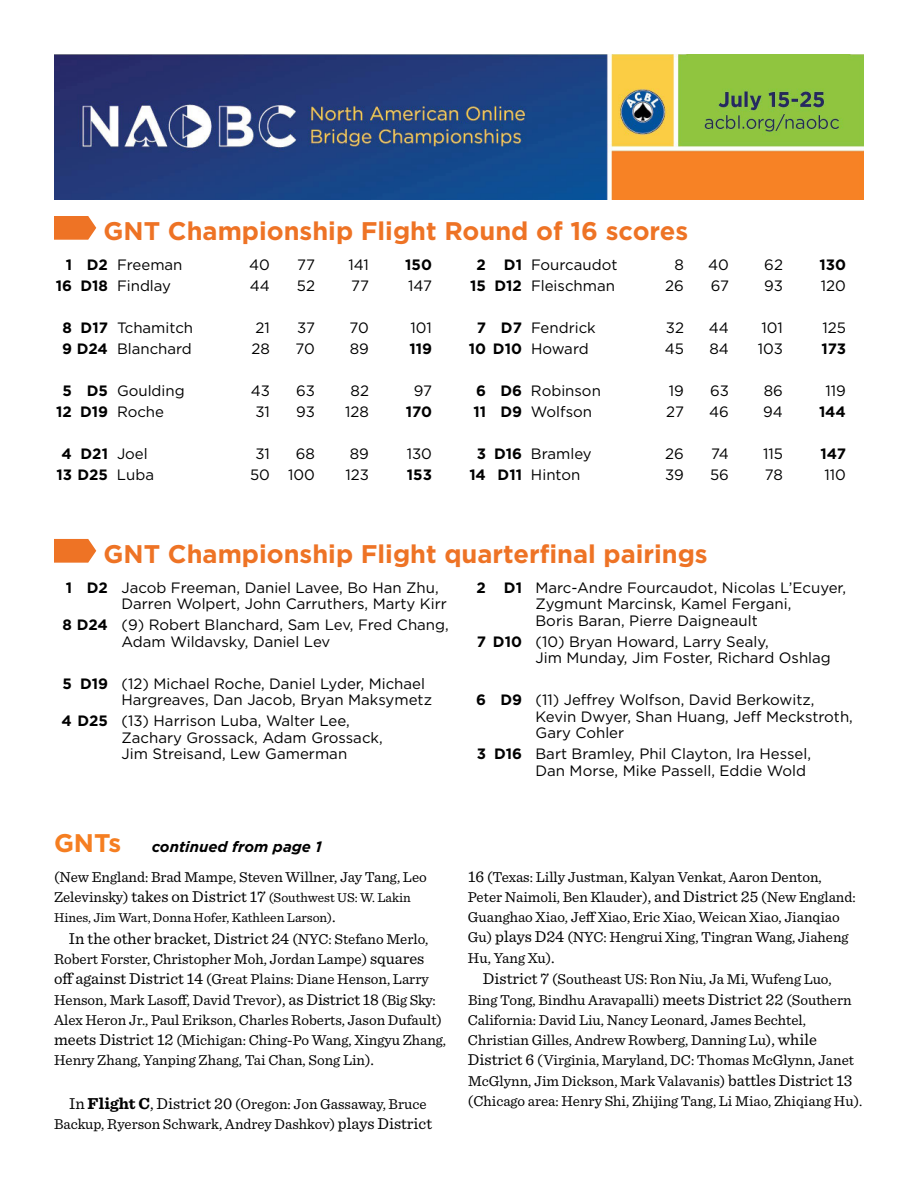
<style>
.page{position:relative;width:918px;height:1188px;background:#fff}
.page>*{position:absolute;margin:0;border:0;box-sizing:border-box;transform-origin:0 0}
.t1{font:700 25.5px "Gotham";color:#ee7325}
.t2{font:16.5px "Sentinel";color:#000}
.t3{font:15px/20.2px "Sentinel";color:#000}
.t4{font:15px/16.5px "Gotham";color:#000}
.t5{font:700 15px "Gotham";color:#000}
.t6{font:italic 700 15px "Gotham";color:#000}
.t7{font:13.5px/20.2px "Sentinel";color:#000}
.s1{font-weight:700}
.s2{font-weight:400}
.s3{font-style:normal;font-size:25.5px;color:#f57e21}
.s4{font-size:15px}
.s5{font-size:16.5px}
.s6{font-weight:700;font-size:16.5px}
</style>
<div class="page">
<img style="left:54px;top:54px;width:810px;height:145px">
<svg style="left:54px;top:216px;width:42px;height:24px"></svg>
<svg style="left:54px;top:539px;width:42px;height:24px"></svg>
<h1 class="t1" style="left:104px;top:214px;width:586px">GNT Championship Flight Round of 16 scores</h1>
<p class="t4" style="left:66px;top:256px;width:118px"><span class="s1">1 D2</span> Freeman</p>
<p class="t4" style="left:249px;top:256px;width:22px">40</p>
<p class="t4" style="left:297px;top:256px;width:19px">77</p>
<p class="t4" style="left:348px;top:256px;width:22px">141</p>
<p class="t5" style="left:405px;top:255px;width:28px">150</p>
<p class="t4" style="left:56px;top:277px;width:117px"><span class="s1">16 D18</span> Findlay</p>
<p class="t4" style="left:250px;top:277px;width:22px">44</p>
<p class="t4" style="left:297px;top:277px;width:20px">52</p>
<p class="t4" style="left:351px;top:277px;width:19px">77</p>
<p class="t4" style="left:408px;top:277px;width:25px">147</p>
<p class="t4" style="left:63px;top:319px;width:132px"><span class="s1">8 D17</span> Tchamitch</p>
<p class="t4" style="left:256px;top:319px;width:16px">21</p>
<p class="t4" style="left:297px;top:319px;width:19px">37</p>
<p class="t4" style="left:350px;top:319px;width:21px">70</p>
<p class="t4" style="left:411px;top:319px;width:23px">101</p>
<p class="t4" style="left:62px;top:340px;width:131px"><span class="s1">9 D24</span> Blanchard</p>
<p class="t4" style="left:252px;top:340px;width:20px">28</p>
<p class="t4" style="left:296px;top:340px;width:21px">70</p>
<p class="t4" style="left:350px;top:340px;width:21px">89</p>
<p class="t5" style="left:409px;top:339px;width:24px">119</p>
<p class="t4" style="left:63px;top:382px;width:124px"><span class="s1">5 D5</span> Goulding</p>
<p class="t4" style="left:251px;top:382px;width:21px">43</p>
<p class="t4" style="left:296px;top:382px;width:20px">63</p>
<p class="t4" style="left:351px;top:382px;width:20px">82</p>
<p class="t4" style="left:414px;top:382px;width:20px">97</p>
<p class="t5" style="left:56px;top:402px;width:109px">12 D19 <span class="s2">Roche</span></p>
<p class="t4" style="left:255px;top:403px;width:16px">31</p>
<p class="t4" style="left:296px;top:403px;width:20px">93</p>
<p class="t4" style="left:345px;top:403px;width:25px">128</p>
<p class="t5" style="left:406px;top:402px;width:28px">170</p>
<p class="t5" style="left:62px;top:444px;width:88px">4 D21 <span class="s2">Joel</span></p>
<p class="t4" style="left:255px;top:445px;width:16px">31</p>
<p class="t4" style="left:296px;top:445px;width:21px">68</p>
<p class="t4" style="left:350px;top:445px;width:21px">89</p>
<p class="t4" style="left:407px;top:445px;width:27px">130</p>
<p class="t5" style="left:56px;top:465px;width:99px">13 D25 <span class="s2">Luba</span></p>
<p class="t4" style="left:250px;top:466px;width:66px">50 100</p>
<p class="t4" style="left:345px;top:466px;width:25px">123</p>
<p class="t5" style="left:407px;top:465px;width:27px">153</p>
<p class="t4" style="left:477px;top:256px;width:142px"><span class="s1">2 D1</span> Fourcaudot</p>
<p class="t4" style="left:675px;top:256px;width:11px">8</p>
<p class="t4" style="left:708px;top:256px;width:22px">40</p>
<p class="t4" style="left:764px;top:256px;width:20px">62</p>
<p class="t5" style="left:819px;top:255px;width:28px">130</p>
<p class="t4" style="left:470px;top:277px;width:146px"><span class="s1">15 D12</span> Fleischman</p>
<p class="t4" style="left:665px;top:277px;width:20px">26</p>
<p class="t4" style="left:711px;top:277px;width:20px">67</p>
<p class="t4" style="left:764px;top:277px;width:20px">93</p>
<p class="t4" style="left:821px;top:277px;width:27px">120</p>
<p class="t4" style="left:477px;top:319px;width:121px"><span class="s1">7 D7</span> Fendrick</p>
<p class="t4" style="left:666px;top:319px;width:20px">32</p>
<p class="t4" style="left:709px;top:319px;width:22px">44</p>
<p class="t4" style="left:762px;top:319px;width:23px">101</p>
<p class="t4" style="left:822px;top:319px;width:25px">125</p>
<p class="t4" style="left:469px;top:340px;width:122px"><span class="s1">10 D10</span> Howard</p>
<p class="t4" style="left:665px;top:340px;width:21px">45</p>
<p class="t4" style="left:709px;top:340px;width:21px">84</p>
<p class="t4" style="left:758px;top:340px;width:27px">103</p>
<p class="t5" style="left:821px;top:339px;width:26px">173</p>
<p class="t4" style="left:476px;top:382px;width:126px"><span class="s1">6 D6</span> Robinson</p>
<p class="t4" style="left:669px;top:382px;width:17px">19</p>
<p class="t4" style="left:710px;top:382px;width:20px">63</p>
<p class="t4" style="left:764px;top:382px;width:21px">86</p>
<p class="t4" style="left:826px;top:382px;width:22px">119</p>
<p class="t4" style="left:473px;top:403px;width:120px"><span class="s1">11 D9</span> Wolfson</p>
<p class="t4" style="left:666px;top:403px;width:19px">27</p>
<p class="t4" style="left:709px;top:403px;width:21px">46</p>
<p class="t4" style="left:763px;top:403px;width:21px">94</p>
<p class="t5" style="left:819px;top:402px;width:28px">144</p>
<p class="t4" style="left:477px;top:445px;width:117px"><span class="s1">3 D16</span> Bramley</p>
<p class="t4" style="left:665px;top:445px;width:20px">26</p>
<p class="t4" style="left:711px;top:445px;width:19px">74</p>
<p class="t4" style="left:763px;top:445px;width:21px">115</p>
<p class="t5" style="left:820px;top:444px;width:27px">147</p>
<p class="t4" style="left:469px;top:466px;width:113px"><span class="s1">14 D11</span> Hinton</p>
<p class="t4" style="left:665px;top:466px;width:20px">39</p>
<p class="t4" style="left:710px;top:466px;width:20px">56</p>
<p class="t4" style="left:765px;top:466px;width:20px">78</p>
<p class="t4" style="left:825px;top:466px;width:23px">110</p>
<h1 class="t1" style="left:104px;top:537px;width:606px">GNT Championship Flight quarterfinal pairings</h1>
<p class="t4" style="left:121px;top:579px;width:327px;text-indent:-56px"><span class="s1">1 D2</span> Jacob Freeman, Daniel Lavee, Bo Han Zhu,<br>Darren Wolpert, John Carruthers, Marty Kirr</p>
<p class="t4" style="left:121px;top:617px;width:329px;text-indent:-59px"><span class="s1">8 D24</span> (9) Robert Blanchard, Sam Lev, Fred Chang,<br>Adam Wildavsky, Daniel Lev</p>
<p class="t4" style="left:121px;top:675px;width:312px;text-indent:-59px"><span class="s1">5 D19</span> (12) Michael Roche, Daniel Lyder, Michael<br>Hargreaves, Dan Jacob, Bryan Maksymetz</p>
<p class="t4" style="left:121px;top:713px;width:263px;text-indent:-60px"><span class="s1">4 D25</span> (13) Harrison Luba, Walter Lee,<br>Zachary Grossack, Adam Grossack,<br>Jim Streisand, Lew Gamerman</p>
<p class="t4" style="left:536px;top:579px;width:312px;text-indent:-59px"><span class="s1">2 D1</span> Marc-Andre Fourcaudot, Nicolas L’Ecuyer,<br>Zygmunt Marcinsk, Kamel Fergani,<br>Boris Baran, Pierre Daigneault</p>
<p class="t4" style="left:536px;top:633px;width:297px;text-indent:-59px"><span class="s1">7 D10</span> (10) Bryan Howard, Larry Sealy,<br>Jim Munday, Jim Foster, Richard Oshlag</p>
<p class="t4" style="left:536px;top:692px;width:319px;text-indent:-59px"><span class="s1">6 D9</span> (11) Jeffrey Wolfson, David Berkowitz,<br>Kevin Dwyer, Shan Huang, Jeff Meckstroth,<br>Gary Cohler</p>
<p class="t4" style="left:536px;top:746px;width:277px;text-indent:-59px"><span class="s1">3 D16</span> Bart Bramley, Phil Clayton, Ira Hessel,<br>Dan Morse, Mike Passell, Eddie Wold</p>
<p class="t6" style="left:54px;top:837px;width:270px"><span class="s3">GNTs</span> continued from page 1</p>
<p class="t3" style="left:54px;top:866px;width:374px">(New England: Brad Mampe, Steven Willner, Jay Tang, Leo</p>
<p class="t7" style="left:54px;top:886px;width:358px"><span class="s4">Zelevinsky)</span> <span class="s5">takes on District 17</span> (Southwest US: W. Lakin<br>Hines, Jim Wart, Donna Hofer, Kathleen Larson)<span class="s5">.</span></p>
<p class="t2" style="left:69px;top:926px;width:361px">In the other bracket, District 24 <span class="s4">(NYC: Stefano Merlo,</span></p>
<p class="t3" style="left:54px;top:948px;width:394px">Robert Forster, Christopher Moh, Jordan Lampe) <span class="s5">squares off against District 14</span> (Great Plains: Diane Henson, Larry Henson, Mark Lasoff, David Trevor)<span class="s5">, as District 18</span> (Big Sky:<br>Alex Heron Jr., Paul Erikson, Charles Roberts, Jason Dufault) <span class="s5">meets District 12</span> (Michigan: Ching-Po Wang, Xingyu Zhang, Henry Zhang, Yanping Zhang, Tai Chan, Song Lin)<span class="s5">.</span></p>
<p class="t3" style="left:54px;top:1093px;width:380px;text-indent:15px"><span class="s5">In</span> <span class="s6">Flight C</span><span class="s5">, District 20</span> (Oregon: Jon Gassaway, Bruce<br>Backup, Ryerson Schwark, Andrey Dashkov) <span class="s5">plays District</span></p>
<p class="t3" style="left:468px;top:866px;width:389px"><span class="s5">16</span> (Texas: Lilly Justman, Kalyan Venkat, Aaron Denton, Peter Naimoli, Ben Klauder)<span class="s5">, and District 25</span> (New England:<br>Guanghao Xiao, Jeff Xiao, Eric Xiao, Weican Xiao, Jianqiao Gu) <span class="s5">plays D24</span> (NYC: Hengrui Xing, Tingran Wang, Jiaheng Hu, Yang Xu)<span class="s5">.</span></p>
<p class="t3" style="left:468px;top:968px;width:396px;text-indent:15px"><span class="s5">District 7</span> (Southeast US: Ron Niu, Ja Mi, Wufeng Luo, Bing Tong, Bindhu Aravapalli) <span class="s5">meets District 22</span> (Southern California: David Liu, Nancy Leonard, James Bechtel, Christian Gilles, Andrew Rowberg, Danning Lu)<span class="s5">, while District 6</span> (Virginia, Maryland, DC: Thomas McGlynn, Janet McGlynn, Jim Dickson, Mark Valavanis) <span class="s5">battles District 13 </span>(Chicago area: Henry Shi, Zhijing Tang, Li Miao, Zhiqiang Hu).</p>
</div>
